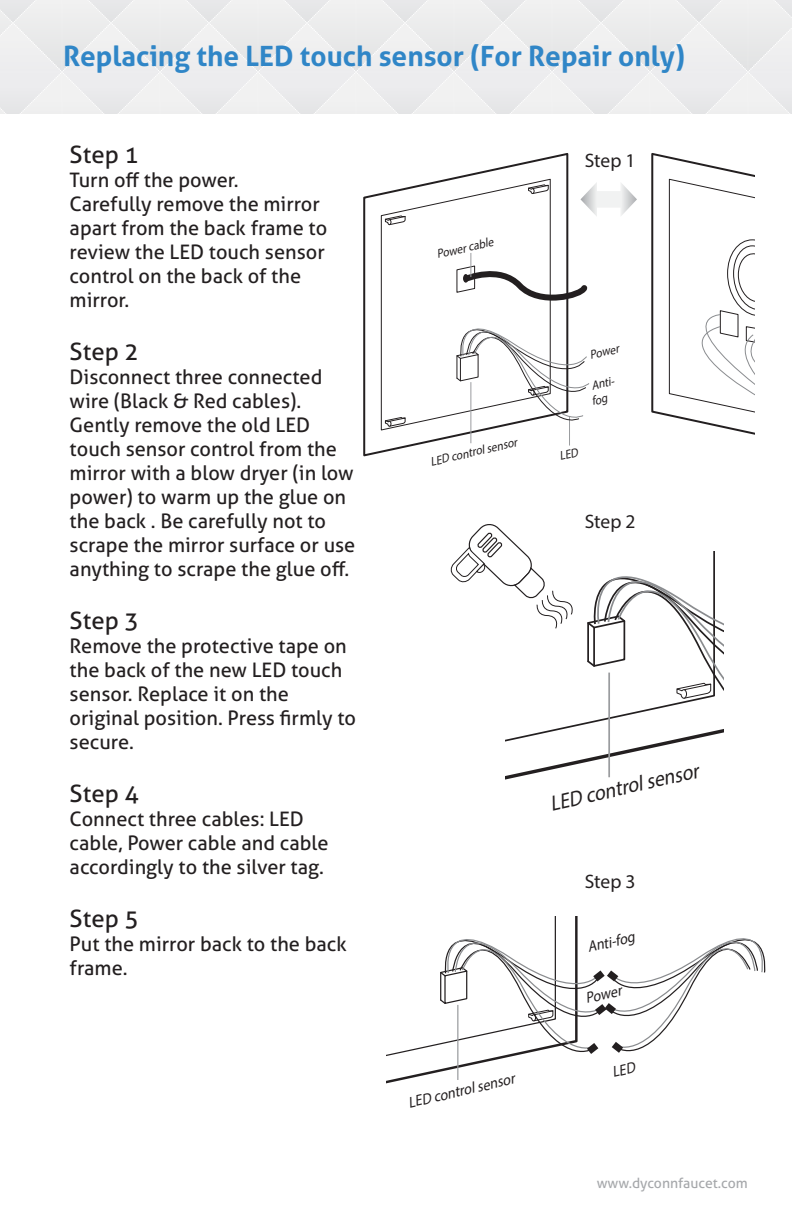
<style>
.page{position:relative;width:792px;height:1224px;background:#fff}
.page>*{position:absolute;margin:0;border:0;box-sizing:border-box;transform-origin:0 0}
.t1{font:700 28px "Aller";color:#3086c7}
.t2{font:24px "Aller";color:#231f20}
.t3{font:italic 21.6px "Myriad Pro";color:#231f20;scale:.91 1}
.t4{font:20px/24px "Aller";color:#231f20}
.t5{font:19.4px "Myriad Pro";letter-spacing:-.005em;color:#231f20}
.t6{font:italic 15.4px "Myriad Pro";color:#231f20;scale:.91 1}
.t7{font:14px "Aller";color:#a6a8ab}
.t8{font:italic 12.6px/15.2px "Myriad Pro";color:#231f20;scale:.91 1}
</style>
<div class="page">
<div style="left:0;top:0;width:792px;height:114px;background:#ededee"></div>
<svg style="left:363px;top:153px;width:206px;height:304px"></svg>
<svg style="left:380px;top:178px;width:171px;height:253px"></svg>
<svg style="left:385px;top:417px;width:20px;height:9px"></svg>
<svg style="left:528px;top:185px;width:20px;height:9px"></svg>
<svg style="left:385px;top:216px;width:20px;height:9px"></svg>
<hr style="left:470px;top:382px;width:1px;height:61px;background:#9a9c9f">
<hr style="left:569px;top:416px;width:1px;height:30px;background:#9a9c9f">
<svg style="left:455px;top:253px;width:135px;height:181px"></svg>
<svg style="left:580px;top:183px;width:57px;height:33px"></svg>
<svg style="left:651px;top:153px;width:104px;height:282px"></svg>
<svg style="left:506px;top:760px;width:104px;height:20px"></svg>
<hr style="left:608px;top:673px;width:2px;height:104px;background:#9a9c9f">
<svg style="left:450px;top:524px;width:274px;height:234px"></svg>
<svg style="left:561px;top:447px;width:8px;height:10px"></svg>
<svg style="left:386px;top:916px;width:380px;height:168px"></svg>
<h1 class="t1" style="left:63px;top:38px;width:624px">Replacing the LED touch sensor (For Repair only)</h1>
<p class="t2" style="left:70px;top:140px;width:71px">Step 1</p>
<p class="t4" style="left:70px;top:168px;width:259px">Turn off the power.<br>Carefully remove the mirror apart from the back frame to review the LED touch sensor control on the back of the mirror.</p>
<p class="t2" style="left:70px;top:337px;width:71px">Step 2</p>
<p class="t4" style="left:70px;top:365px;width:287px">Disconnect three connected wire (Black &amp; Red cables).<br>Gently remove the old LED touch sensor control from the mirror with a blow dryer (in low power) to warm up the glue on the back . Be carefully not to scrape the mirror surface or use anything to scrape the glue off.</p>
<p class="t2" style="left:70px;top:606px;width:71px">Step 3</p>
<p class="t4" style="left:70px;top:634px;width:288px">Remove the protective tape on the back of the new LED touch sensor. Replace it on the original position. Press firmly to secure.</p>
<p class="t2" style="left:70px;top:779px;width:71px">Step 4</p>
<p class="t4" style="left:70px;top:807px;width:260px">Connect three cables: LED cable, Power cable and cable accordingly to the silver tag.</p>
<p class="t2" style="left:70px;top:903px;width:71px">Step 5</p>
<p class="t4" style="left:70px;top:931px;width:279px">Put the mirror back to the back frame.</p>
<p class="t8" style="left:435px;top:247px;width:65px;rotate:-13deg">Power cable</p>
<p class="t8" style="left:429px;top:454px;width:99px;rotate:-13deg">LED control sensor</p>
<p class="t5" style="left:585px;top:148px;width:52px">Step 1</p>
<p class="t8" style="left:588px;top:347px;width:34px;rotate:-13deg">Power</p>
<p class="t8" style="left:587px;top:379px;width:34px;rotate:-13deg">Anti&shy;fog</p>
<p class="t5" style="left:585px;top:509px;width:52px">Step 2</p>
<p class="t6" style="left:406px;top:1093px;width:121px;rotate:-13deg">LED control sensor</p>
<p class="t3" style="left:547px;top:791px;width:168px;rotate:-13deg">LED control sensor</p>
<p class="t5" style="left:585px;top:870px;width:52px">Step 3</p>
<p class="t6" style="left:585px;top:938px;width:54px;rotate:-13deg">Anti-fog</p>
<p class="t6" style="left:584px;top:989px;width:42px;rotate:-13deg">Power</p>
<p class="t7" style="left:597px;top:1175px;width:152px">www.dyconnfaucet.com</p>
</div>
